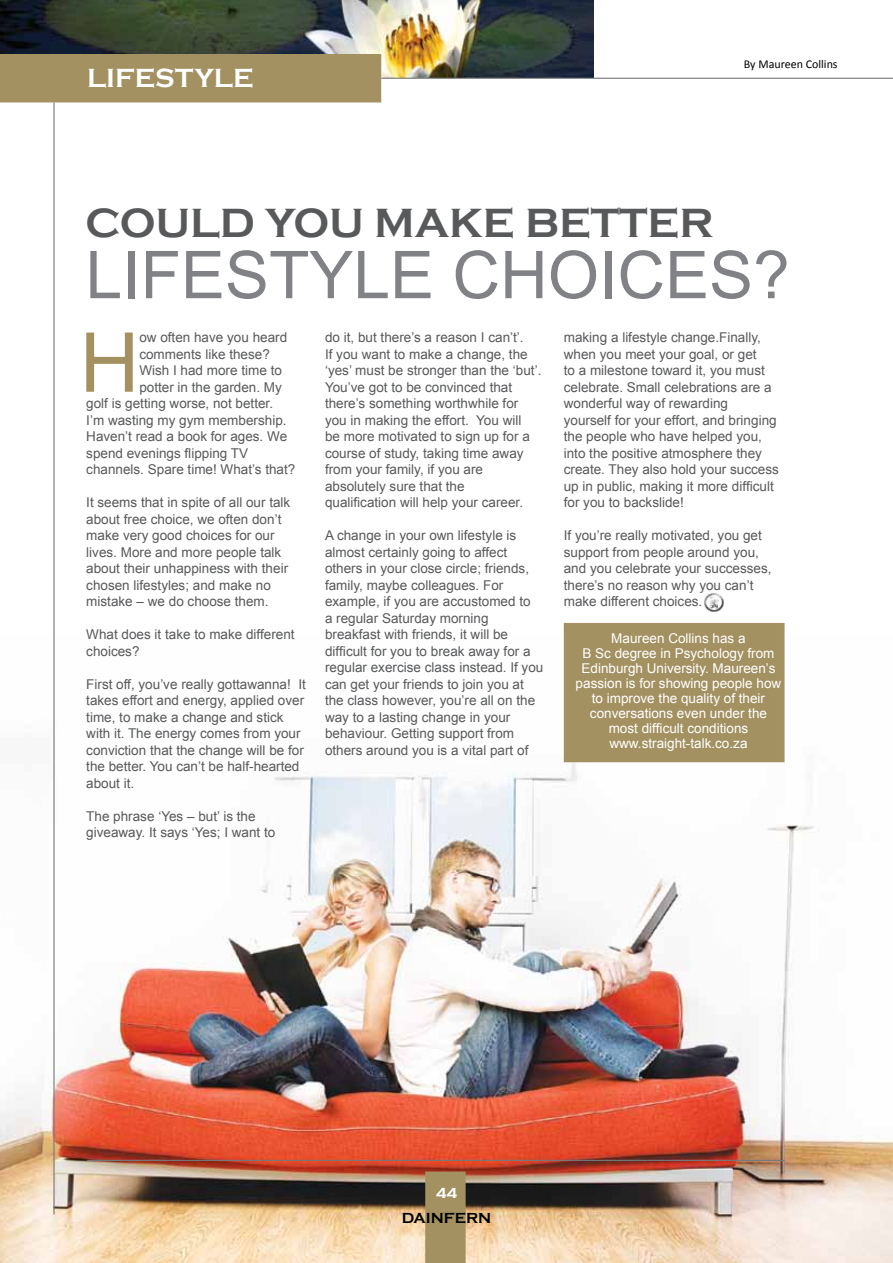
<style>
.page{position:relative;width:893px;height:1263px;background:#fff}
.page>*{position:absolute;margin:0;border:0;box-sizing:border-box;transform-origin:0 0}
.t1{font:82.65px "Arial";color:#a39161}
.t2{font:66px "Arial";color:#808285}
.t3{font:700 42px "Copperplate Gothic";color:#58595b}
.t4{font:700 27px "Copperplate Gothic";color:#fff}
.t5{font:700 15px "Copperplate Gothic";color:#000}
.t6{font:700 15px "Copperplate Gothic";color:#fff}
.t7{font:13.5px/16.5px "Arial";color:#58595b}
.t8{font:13.5px/15px "Arial";color:#fff;text-align:center}
.t9{font:12px "Calibri";color:#000}
</style>
<div class="page">
<img style="left:0;top:634px;width:893px;height:629px">
<div style="left:564px;top:623px;width:220px;height:139px;background:#a39161"></div>
<img style="left:0;top:0;width:593px;height:78px">
<hr style="left:53px;top:102px;width:2px;height:1112px;background:#77787b">
<div style="left:0;top:54px;width:381px;height:48px;background:#a39161"></div>
<hr style="left:381px;top:78px;width:512px;height:1px;background:#77787b">
<div style="left:425px;top:1171px;width:41px;height:92px;background:#a39161"></div>
<hr style="left:87px;top:1160px;width:697px;height:1px;background:#77787b">
<img style="left:704px;top:593px;width:19px;height:19px">
<h3 class="t4" style="left:87px;top:64px;width:168px">LIFESTYLE</h3>
<p class="t9" style="left:744px;top:57px;width:95px">By Maureen Collins</p>
<h3 class="t3" style="left:86px;top:199px;width:629px">COULD YOU MAKE BETTER</h3>
<h2 class="t2" style="left:86px;top:232px;width:706px">LIFESTYLE CHOICES?</h2>
<h1 class="t1" style="left:80px;top:309px;width:61px">H</h1>
<p class="t7" style="left:139px;top:329px;width:149px">ow often have you heard</p>
<p class="t7" style="left:139px;top:346px;width:132px">comments like these?</p>
<p class="t7" style="left:139px;top:362px;width:144px">Wish I had more time to</p>
<p class="t7" style="left:139px;top:379px;width:144px">potter in the garden. My</p>
<p class="t7" style="left:86px;top:395px;width:188px">golf is getting worse, not better.</p>
<p class="t7" style="left:86px;top:412px;width:202px">I’m wasting my gym membership.</p>
<p class="t7" style="left:86px;top:428px;width:202px">Haven’t read a book for ages. We</p>
<p class="t7" style="left:86px;top:445px;width:163px">spend evenings flipping TV</p>
<p class="t7" style="left:86px;top:461px;width:211px">channels. Spare time! What’s that?</p>
<p class="t7" style="left:86px;top:494px;width:206px">It seems that in spite of all our talk about free choice, we often don’t make very good choices for our lives. More and more people talk about their unhappiness with their chosen lifestyles; and make no mistake – we do choose them.</p>
<p class="t7" style="left:86px;top:626px;width:210px">What does it take to make different choices?</p>
<p class="t7" style="left:86px;top:676px;width:221px">First off, you’ve really gottawanna! It takes effort and energy, applied over time, to make a change and stick with it. The energy comes from your conviction that the change will be for the better. You can’t be half-hearted about it.</p>
<p class="t7" style="left:86px;top:808px;width:191px">The phrase ‘Yes – but’ is the giveaway. It says ‘Yes; I want to</p>
<p class="t7" style="left:325px;top:329px;width:218px">do it, but there’s a reason I can’t’.<br>If you want to make a change, the ‘yes’ must be stronger than the ‘but’.<br>You’ve got to be convinced that there’s something worthwhile for you in making the effort. You will<br>be more motivated to sign up for a course of study, taking time away from your family, if you are absolutely sure that the<br>qualification will help your career.</p>
<p class="t7" style="left:325px;top:527px;width:220px">A change in your own lifestyle is almost certainly going to affect others in your close circle; friends, family, maybe colleagues. For example, if you are accustomed to<br>a regular Saturday morning breakfast with friends, it will be difficult for you to break away for a regular exercise class instead. If you can get your friends to join you at the class however, you’re all on the way to a lasting change in your behaviour. Getting support from others around you is a vital part of</p>
<p class="t7" style="left:564px;top:329px;width:217px">making a lifestyle change.Finally, when you meet your goal, or get<br>to a milestone toward it, you must celebrate. Small celebrations are a wonderful way of rewarding<br>yourself for your effort, and bringing the people who have helped you, into the positive atmosphere they create. They also hold your success up in public, making it more difficult for you to backslide!</p>
<p class="t7" style="left:564px;top:527px;width:209px">If you’re really motivated, you get support from people around you, and you celebrate your successes, there’s no reason why you can’t make different choices.</p>
<p class="t8" style="left:576px;top:631px;width:207px">Maureen Collins has a<br>B Sc degree in Psychology from<br>Edinburgh University. Maureen’s passion is for showing people how to improve the quality of their conversations even under the most difficult conditions www.straight-talk.co.za</p>
<p class="t6" style="left:436px;top:1185px;width:23px">44</p>
<p class="t5" style="left:402px;top:1210px;width:91px">DAINFERN</p>
</div>
